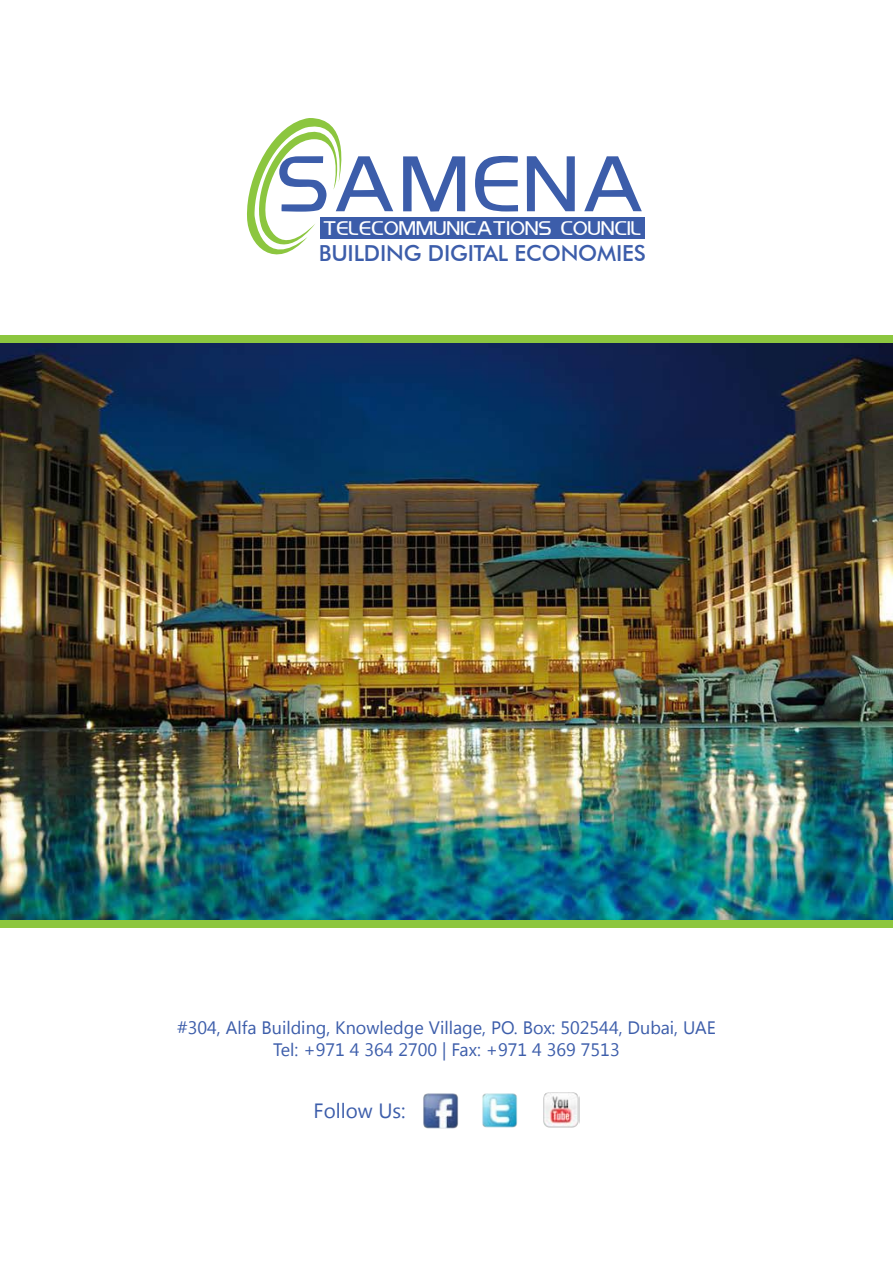
<style>
.page{position:relative;width:893px;height:1263px;background:#fff}
.page>*{position:absolute;margin:0;border:0;box-sizing:border-box;transform-origin:0 0}
.t1{font:76.95px "Koshgarian";letter-spacing:.055em;color:#3c5daa}
.t2{font:500 22.05px "Futura BT";letter-spacing:-.01em;color:#3c5daa}
.t3{font:20.55px "Segoe UI";color:#3c5daa}
.t4{font:19.2px "Koshgarian";letter-spacing:.02em;color:#fff}
.t5{font:18px/21.6px "Segoe UI";color:#3c5daa;text-align:center}
</style>
<div class="page">
<div style="left:0;top:919px;width:893px;height:9px;background:#8cc63f"></div>
<div style="left:0;top:335px;width:893px;height:9px;background:#8cc63f"></div>
<img style="left:482px;top:1093px;width:36px;height:35px">
<img style="left:423px;top:1093px;width:36px;height:36px">
<img style="left:543px;top:1092px;width:36px;height:36px">
<img style="left:0;top:344px;width:893px;height:575px">
<div style="left:320px;top:218px;width:324px;height:21px;background:#3c5daa"></div>
<svg style="left:247px;top:118px;width:102px;height:137px"></svg>
<h1 class="t1" style="left:278px;top:141px;width:368px">SAMENA</h1>
<p class="t2" style="left:319px;top:239px;width:329px">BUILDING DIGITAL ECONOMIES</p>
<p class="t4" style="left:323px;top:217px;width:319px">TELECOMMUNICATIONS COUNCIL</p>
<p class="t5" style="left:177px;top:1016px;width:540px">#304, Alfa Building, Knowledge Village, PO. Box: 502544, Dubai, UAE<br>Tel: +971 4 364 2700 | Fax: +971 4 369 7513</p>
<p class="t3" style="left:314px;top:1096px;width:94px">Follow Us:</p>
</div>
